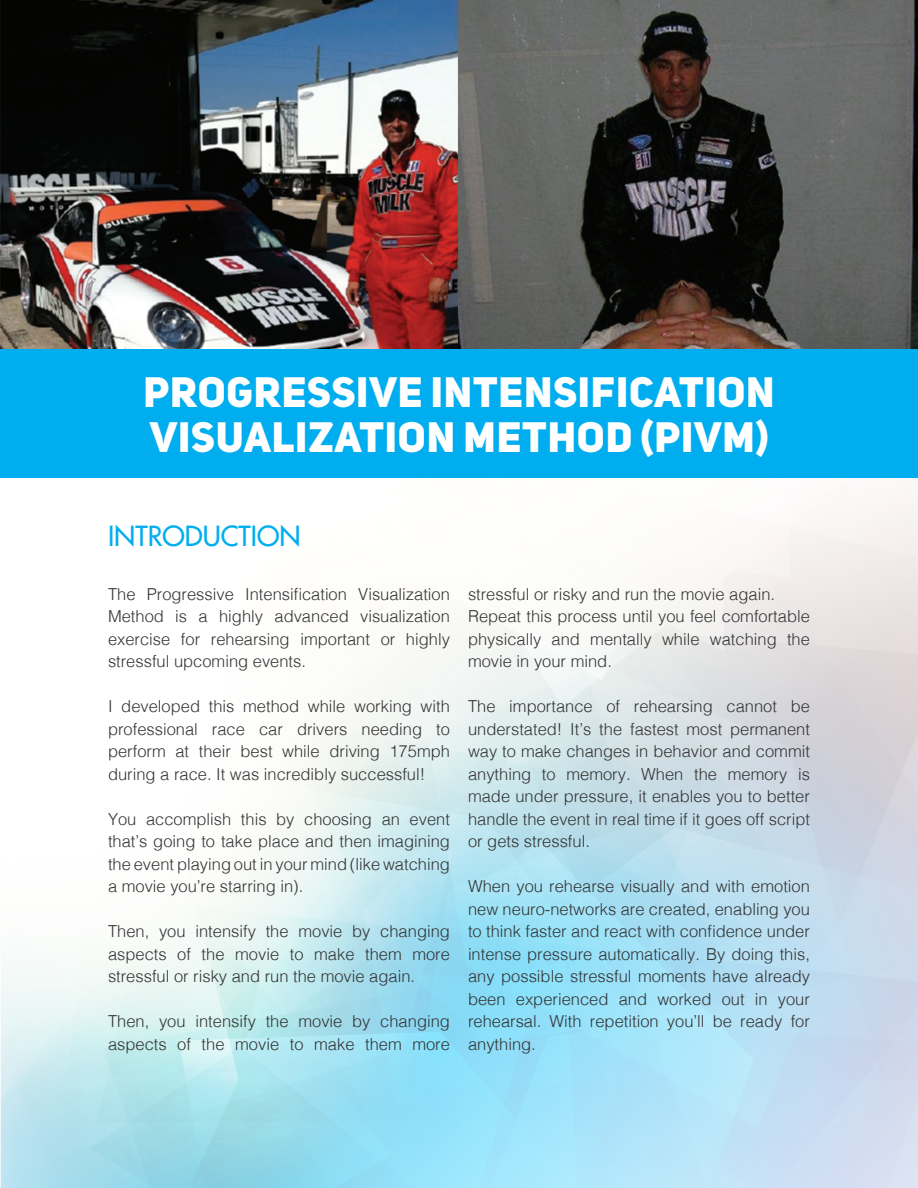
<style>
.page{position:relative;width:918px;height:1188px;background:#fff}
.page>*{position:absolute;margin:0;border:0;box-sizing:border-box;transform-origin:0 0}
.t1{font:42px/45px "Uni Sans Heavy CAPS";letter-spacing:.02em;color:#fff}
.t2{font:27px "Futura LT";color:#00aeef}
.t3{font:300 16.5px/22.5px "Helvetica";color:#333;text-align:justify}
</style>
<div class="page">
<img style="left:0;top:0;width:918px;height:350px">
<div style="left:0;top:350px;width:918px;height:128px;background:#00aeef"></div>
<p class="t1" style="left:143px;top:369px;width:633px">PROGRESSIVE INTENSIFICATION<br>VISUALIZATION METHOD (PIVM)</p>
<p class="t2" style="left:108px;top:519px;width:194px">INTRODUCTION</p>
<p class="t3" style="left:108px;top:582px;width:344px">The Progressive Intensification Visualization Method is a highly advanced visualization exercise for rehearsing important or highly stressful upcoming events.</p>
<p class="t3" style="left:108px;top:694px;width:344px">I developed this method while working with professional race car drivers needing to perform at their best while driving 175mph during a race. It was incredibly successful!</p>
<p class="t3" style="left:108px;top:807px;width:344px">You accomplish this by choosing an event that’s going to take place and then imagining the event playing out in your mind (like watching a movie you’re starring in).</p>
<p class="t3" style="left:108px;top:919px;width:344px">Then, you intensify the movie by changing aspects of the movie to make them more stressful or risky and run the movie again.</p>
<p class="t3" style="left:108px;top:1009px;width:344px">Then, you intensify the movie by changing aspects of the movie to make them more</p>
<p class="t3" style="left:468px;top:582px;width:309px">stressful or risky and run the movie again.</p>
<p class="t3" style="left:468px;top:604px;width:344px">Repeat this process until you feel comfortable physically and mentally while watching the movie in your mind.</p>
<p class="t3" style="left:468px;top:694px;width:344px">The importance of rehearsing cannot be understated! It’s the fastest most permanent way to make changes in behavior and commit anything to memory. When the memory is made under pressure, it enables you to better handle the event in real time if it goes off script or gets stressful.</p>
<p class="t3" style="left:468px;top:874px;width:344px">When you rehearse visually and with emotion new neuro-networks are created, enabling you to think faster and react with confidence under intense pressure automatically. By doing this, any possible stressful moments have already been experienced and worked out in your rehearsal. With repetition you’ll be ready for anything.</p>
</div>
